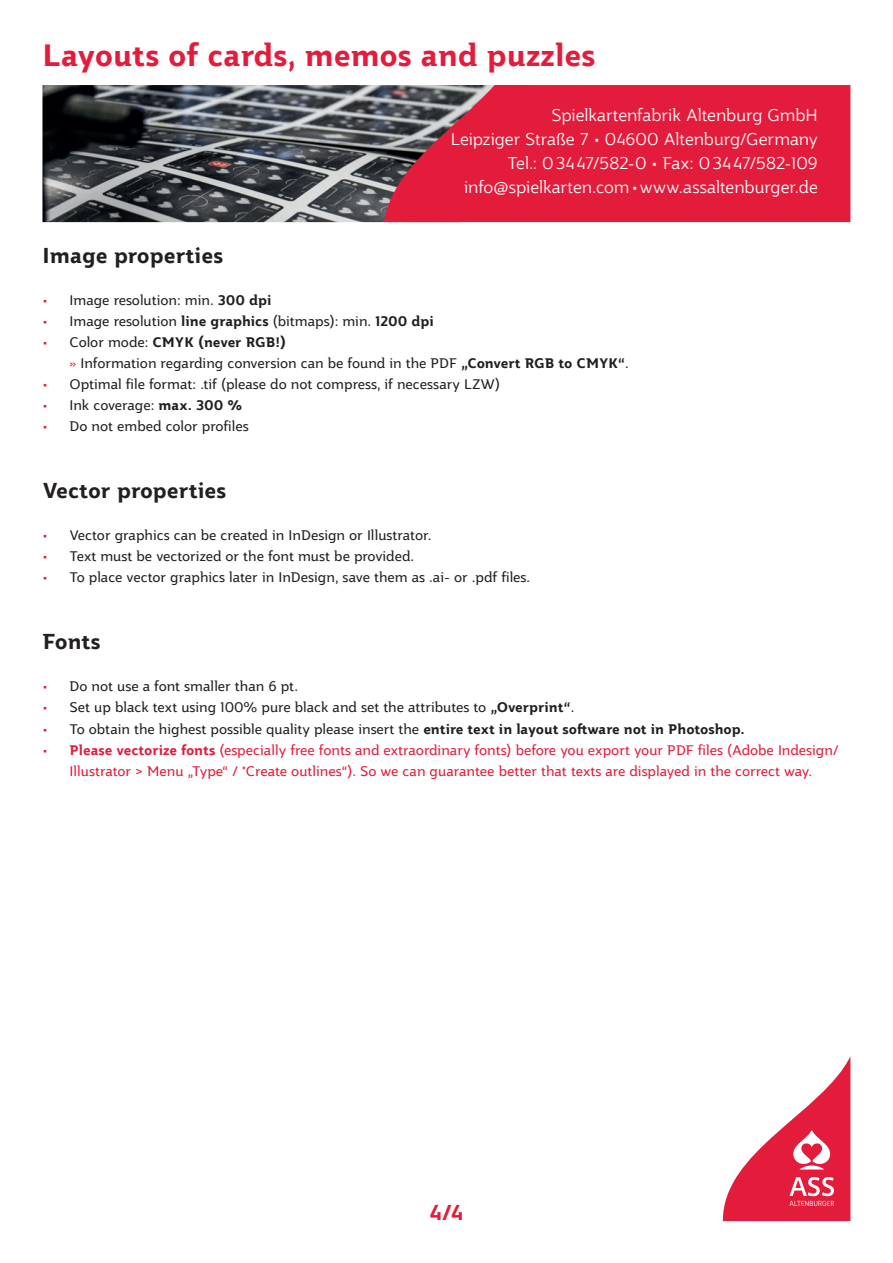
<style>
.page{position:relative;width:893px;height:1263px;background:#fff}
.page>*{position:absolute;margin:0;border:0;box-sizing:border-box;transform-origin:0 0}
.t1{font:700 30px "Carta Jotia";color:#e41c3b}
.t2{font:700 21px "Carta Jotia";color:#231f20}
.t3{font:700 21px "Carta Jotia";color:#e41c3b}
.t4{font:300 16.5px/24px "Carta Jotia";letter-spacing:-.005em;color:#fff;text-align:right}
.t5{font:13.5px/21px "Carta Jotia";color:#231f20}
.t6{font:13.5px/21px "Carta Jotia";color:#e41c3b;text-align:center}
.s1{color:#e41c3b}
.s2{font-weight:700}
</style>
<div class="page">
<img style="left:43px;top:85px;width:341px;height:137px">
<svg style="left:722px;top:1057px;width:128px;height:164px"></svg>
<svg style="left:384px;top:85px;width:466px;height:137px;background:#d72440"></svg>
<h1 class="t1" style="left:43px;top:35px;width:554px">Layouts of cards, memos and puzzles</h1>
<p class="t4" style="left:451px;top:103px;width:369px">Spielkartenfabrik Altenburg GmbH<br>Leipziger Straße 7 • 04600 Altenburg/Germany Tel.: 03447/582-0 • Fax: 03447/582-109 info@spielkarten.com•www.assaltenburger.de</p>
<h2 class="t2" style="left:43px;top:241px;width:182px">Image properties</h2>
<p class="t5" style="left:43px;top:290px;width:231px"><span class="s1">•</span> Image resolution: min. <span class="s2">300 dpi</span></p>
<p class="t5" style="left:43px;top:311px;width:393px"><span class="s1">•</span> Image resolution <span class="s2">line graphics</span> (bitmaps): min. <span class="s2">1200 dpi</span></p>
<p class="t5" style="left:70px;top:332px;width:561px;text-indent:-27px"><span class="s1">•</span> Color mode: <span class="s2">CMYK (never RGB!)<br></span><span class="s1">»</span> Information regarding conversion can be found in the PDF <span class="s2">„Convert RGB to CMYK“</span>.</p>
<p class="t5" style="left:43px;top:374px;width:459px"><span class="s1">•</span> Optimal file format: .tif (please do not compress, if necessary LZW)</p>
<p class="t5" style="left:43px;top:395px;width:201px"><span class="s1">•</span> Ink coverage: <span class="s2">max. 300 %</span></p>
<p class="t5" style="left:43px;top:416px;width:208px"><span class="s1">•</span> Do not embed color profiles</p>
<h2 class="t2" style="left:43px;top:476px;width:185px">Vector properties</h2>
<p class="t5" style="left:43px;top:525px;width:390px"><span class="s1">•</span> Vector graphics can be created in InDesign or Illustrator.</p>
<p class="t5" style="left:43px;top:546px;width:373px"><span class="s1">•</span> Text must be vectorized or the font must be provided.</p>
<p class="t5" style="left:43px;top:567px;width:489px"><span class="s1">•</span> To place vector graphics later in InDesign, save them as .ai- or .pdf files.</p>
<h2 class="t2" style="left:43px;top:628px;width:59px">Fonts</h2>
<p class="t5" style="left:43px;top:676px;width:257px"><span class="s1">•</span> Do not use a font smaller than 6 pt.</p>
<p class="t5" style="left:43px;top:697px;width:533px"><span class="s1">•</span> Set up black text using 100% pure black and set the attributes to <span class="s2">„Overprint“</span>.</p>
<p class="t5" style="left:43px;top:718px;width:704px"><span class="s1">•</span> To obtain the highest possible quality please insert the <span class="s2">entire text in layout software not in Photoshop.</span></p>
<p class="t6" style="left:43px;top:739px;width:798px">• <span class="s2">Please vectorize fonts</span> (especially free fonts and extraordinary fonts) before you export your PDF files (Adobe Indesign/<br>Illustrator &gt; Menu „Type“ / *Create outlines“). So we can guarantee better that texts are displayed in the correct way.</p>
<h2 class="t3" style="left:430px;top:1198px;width:35px">4/4</h2>
</div>
